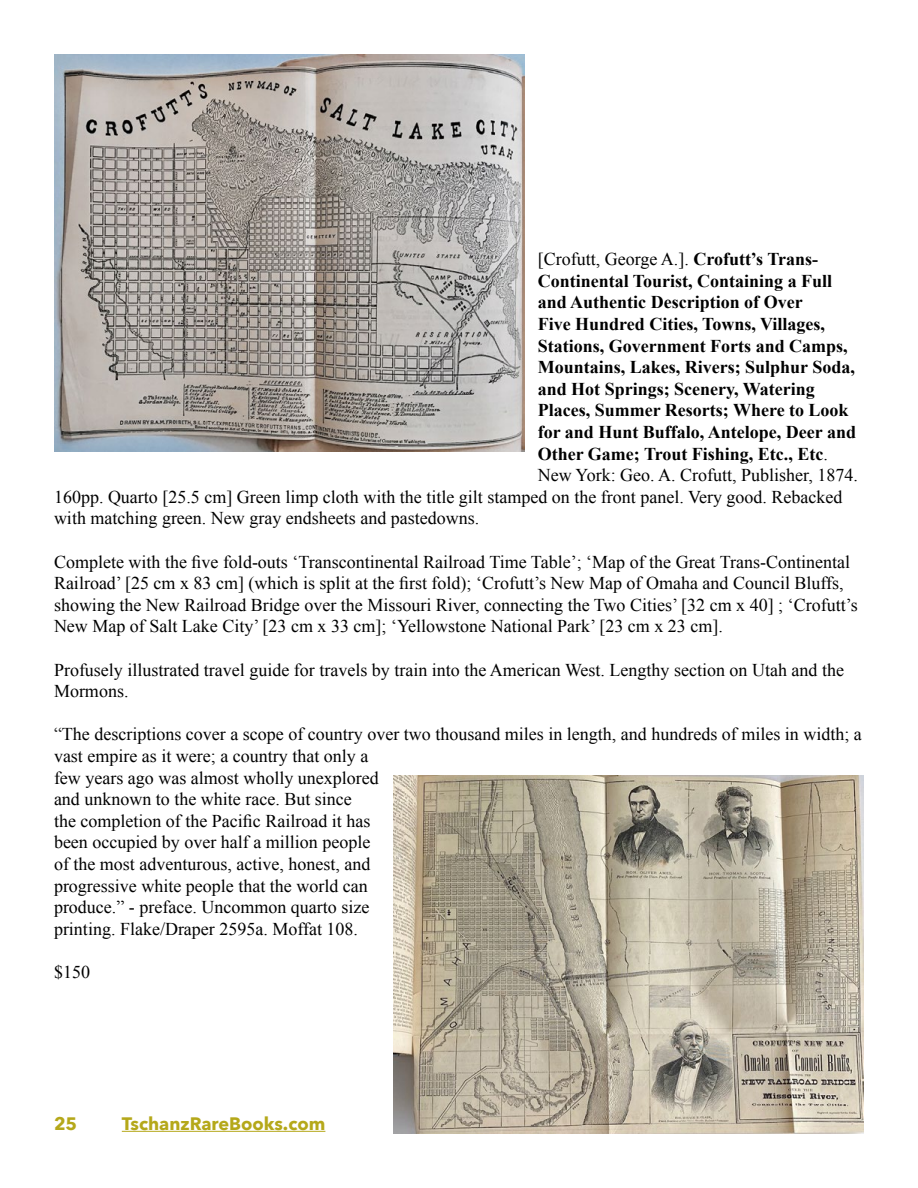
<style>
.page{position:relative;width:918px;height:1188px;background:#fff}
.page>*{position:absolute;margin:0;border:0;box-sizing:border-box;transform-origin:0 0}
.t1{font:18px/21.6px "Times New Roman";color:#000}
.t2{font:700 18px "Times New Roman";color:#000}
.t3{font:700 18px "Avenir Next";color:#b5a81a}
.s1{font-weight:700}
.s2{font-weight:400}
</style>
<div class="page">
<hr style="left:122px;top:1131px;width:203px;height:1px;background:#b5a81a">
<img style="left:54px;top:54px;width:470px;height:397px">
<img style="left:393px;top:775px;width:471px;height:359px">
<p class="t1" style="left:538px;top:248px;width:282px">[Crofutt, George A.]. <span class="s1">Crofutt’s Trans-</span></p>
<p class="t2" style="left:538px;top:268px;width:296px">Continental Tourist, Containing a Full</p>
<p class="t2" style="left:538px;top:290px;width:266px">and Authentic Description of Over</p>
<p class="t2" style="left:538px;top:312px;width:289px">Five Hundred Cities, Towns, Villages,</p>
<p class="t2" style="left:538px;top:333px;width:311px">Stations, Government Forts and Camps,</p>
<p class="t2" style="left:538px;top:355px;width:319px">Mountains, Lakes, Rivers; Sulphur Soda,</p>
<p class="t2" style="left:538px;top:376px;width:279px">and Hot Springs; Scenery, Watering</p>
<p class="t2" style="left:538px;top:398px;width:312px">Places, Summer Resorts; Where to Look</p>
<p class="t2" style="left:538px;top:420px;width:320px">for and Hunt Buffalo, Antelope, Deer and</p>
<p class="t2" style="left:538px;top:441px;width:292px">Other Game; Trout Fishing, Etc., Etc<span class="s2">.</span></p>
<p class="t1" style="left:538px;top:464px;width:322px">New York: Geo. A. Crofutt, Publisher, 1874.</p>
<p class="t1" style="left:54px;top:486px;width:790px">160pp. Quarto [25.5 cm] Green limp cloth with the title gilt stamped on the front panel. Very good. Rebacked</p>
<p class="t1" style="left:54px;top:507px;width:427px">with matching green. New gray endsheets and pastedowns.</p>
<p class="t1" style="left:54px;top:551px;width:805px">Complete with the five fold-outs ‘Transcontinental Railroad Time Table’; ‘Map of the Great Trans-Continental Railroad’ [25 cm x 83 cm] (which is split at the first fold); ‘Crofutt’s New Map of Omaha and Council Bluffs, showing the New Railroad Bridge over the Missouri River, connecting the Two Cities’ [32 cm x 40] ; ‘Crofutt’s New Map of Salt Lake City’ [23 cm x 33 cm]; ‘Yellowstone National Park’ [23 cm x 23 cm].</p>
<p class="t1" style="left:54px;top:659px;width:792px">Profusely illustrated travel guide for travels by train into the American West. Lengthy section on Utah and the<br>Mormons.</p>
<p class="t1" style="left:54px;top:723px;width:809px">“The descriptions cover a scope of country over two thousand miles in length, and hundreds of miles in width; a vast empire as it were; a country that only a<br>few years ago was almost wholly unexplored<br>and unknown to the white race. But since<br>the completion of the Pacific Railroad it has<br>been occupied by over half a million people<br>of the most adventurous, active, honest, and<br>progressive white people that the world can<br>produce.” - preface. Uncommon quarto size<br>printing. Flake/Draper 2595a. Moffat 108.</p>
<p class="t1" style="left:54px;top:961px;width:37px">$150</p>
<p class="t3" style="left:54px;top:1108px;width:25px">25</p>
<p class="t3" style="left:122px;top:1108px;width:205px">TschanzRareBooks.com</p>
</div>
